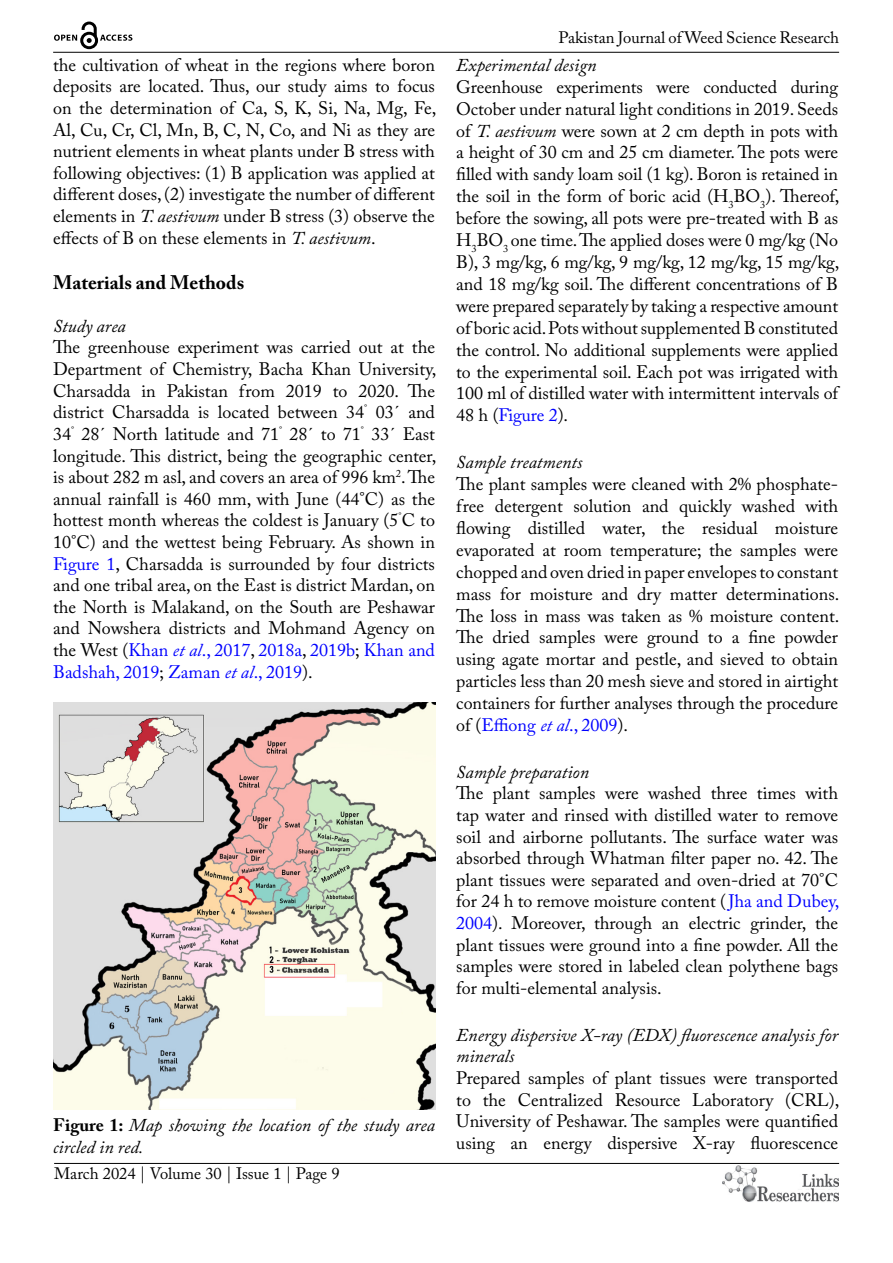
<style>
.page{position:relative;width:893px;height:1263px;background:#fff}
.page>*{position:absolute;margin:0;border:0;box-sizing:border-box;transform-origin:0 0}
.t1{font:700 19.5px "Adobe Caslon Pro";color:#000}
.t2{font:18px/21.6px "Adobe Caslon Pro";color:#000;text-align:justify}
.t3{font:italic 18px/21.6px "Adobe Caslon Pro";color:#000}
.t4{font:16.5px "Adobe Caslon Pro";color:#000}
.s1{font-style:italic}
.s2{font-family:"Times New Roman"}
.s3{color:#00f}
.s4{font-style:italic;color:#00f}
.s5{font-weight:700;font-style:normal}
</style>
<div class="page">
<hr style="left:53px;top:52px;width:786px;height:1px;background:#000">
<hr style="left:54px;top:1163px;width:785px;height:1px;background:#000">
<img style="left:722px;top:1166px;width:117px;height:36px">
<svg style="left:54px;top:22px;width:78px;height:27px"></svg>
<img style="left:53px;top:703px;width:382px;height:407px">
<p class="t2" style="left:53px;top:54px;width:385px">the cultivation of wheat in the regions where boron deposits are located. Thus, our study aims to focus on the determination of Ca, S, K, Si, Na, Mg, Fe, Al, Cu, Cr, Cl, Mn, B, C, N, Co, and Ni as they are nutrient elements in wheat plants under B stress with following objectives: (1) B application was applied at different doses, (2) investigate the number of different elements in <span class="s1">T. aestivum</span> under B stress (3) observe the effects of B on these elements in <span class="s1">T. aestivum</span>.</p>
<p class="t1" style="left:53px;top:271px;width:193px">Materials and Methods</p>
<p class="t3" style="left:53px;top:315px;width:74px">Study area</p>
<p class="t2" style="left:53px;top:336px;width:385px">The greenhouse experiment was carried out at the Department of Chemistry, Bacha Khan University, Charsadda in Pakistan from 2019 to 2020. The district Charsadda is located between 34<sup>°</sup> 03<span class="s2">ˊ</span> and 34<sup>°</sup> 28<span class="s2">ˊ</span> North latitude and 71<sup>°</sup> 28<span class="s2">ˊ</span> to 71<sup>°</sup> 33<span class="s2">ˊ</span> East longitude. This district, being the geographic center, is about 282 m asl, and covers an area of 996 km<sup>2</sup>. The annual rainfall is 460 mm, with June (44°C) as the hottest month whereas the coldest is January (5<sup>°</sup>C to 10°C) and the wettest being February. As shown in <span class="s3">Figure 1</span>, Charsadda is surrounded by four districts and one tribal area, on the East is district Mardan, on the North is Malakand, on the South are Peshawar and Nowshera districts and Mohmand Agency on the West (<span class="s3">Khan</span> <span class="s4">et al</span><span class="s3">., 2017</span>, <span class="s3">2018a</span>, <span class="s3">2019b</span>; <span class="s3">Khan and Badshah, 2019</span>; <span class="s3">Zaman</span> <span class="s4">et al</span><span class="s3">., 2019</span>).</p>
<p class="t3" style="left:53px;top:1114px;width:383px"><span class="s5">Figure 1:</span> Map showing the location of the study area circled in red.</p>
<p class="t4" style="left:54px;top:1164px;width:287px">March 2024 | Volume 30 | Issue 1 | Page 9</p>
<p class="t4" style="left:558px;top:27px;width:282px">Pakistan Journal of Weed Science Research</p>
<p class="t3" style="left:456px;top:54px;width:142px">Experimental design</p>
<p class="t2" style="left:456px;top:76px;width:385px">Greenhouse experiments were conducted during October under natural light conditions in 2019. Seeds of <span class="s1">T. aestivum</span> were sown at 2 cm depth in pots with a height of 30 cm and 25 cm diameter. The pots were filled with sandy loam soil (1 kg). Boron is retained in the soil in the form of boric acid (H<sub>3</sub>BO<sub>3</sub>). Thereof, before the sowing, all pots were pre-treated with B as H<sub>3</sub>BO<sub>3</sub> one time. The applied doses were 0 mg/kg (No B), 3 mg/kg, 6 mg/kg, 9 mg/kg, 12 mg/kg, 15 mg/kg, and 18 mg/kg soil. The different concentrations of B were prepared separately by taking a respective amount of boric acid. Pots without supplemented B constituted the control. No additional supplements were applied to the experimental soil. Each pot was irrigated with 100 ml of distilled water with intermittent intervals of 48 h (<span class="s3">Figure 2</span>).</p>
<p class="t3" style="left:456px;top:451px;width:128px">Sample treatments</p>
<p class="t2" style="left:456px;top:473px;width:385px">The plant samples were cleaned with 2% phosphate&shy;free detergent solution and quickly washed with flowing distilled water, the residual moisture evaporated at room temperature; the samples were chopped and oven dried in paper envelopes to constant mass for moisture and dry matter determinations.<br>The loss in mass was taken as % moisture content.<br>The dried samples were ground to a fine powder using agate mortar and pestle, and sieved to obtain particles less than 20 mesh sieve and stored in airtight containers for further analyses through the procedure of (<span class="s3">Effiong</span> <span class="s4">et al</span><span class="s3">., 2009</span>).</p>
<p class="t3" style="left:456px;top:761px;width:134px">Sample preparation</p>
<p class="t2" style="left:456px;top:782px;width:385px">The plant samples were washed three times with tap water and rinsed with distilled water to remove soil and airborne pollutants. The surface water was absorbed through Whatman filter paper no. 42. The plant tissues were separated and oven-dried at 70°C for 24 h to remove moisture content (<span class="s3">Jha and Dubey, 2004</span>). Moreover, through an electric grinder, the plant tissues were ground into a fine powder. All the samples were stored in labeled clean polythene bags for multi-elemental analysis.</p>
<p class="t3" style="left:456px;top:1024px;width:383px">Energy dispersive X-ray (EDX) fluorescence analysis for minerals</p>
<p class="t2" style="left:456px;top:1067px;width:385px">Prepared samples of plant tissues were transported to the Centralized Resource Laboratory (CRL), University of Peshawar. The samples were quantified using an energy dispersive X-ray fluorescence</p>
</div>
